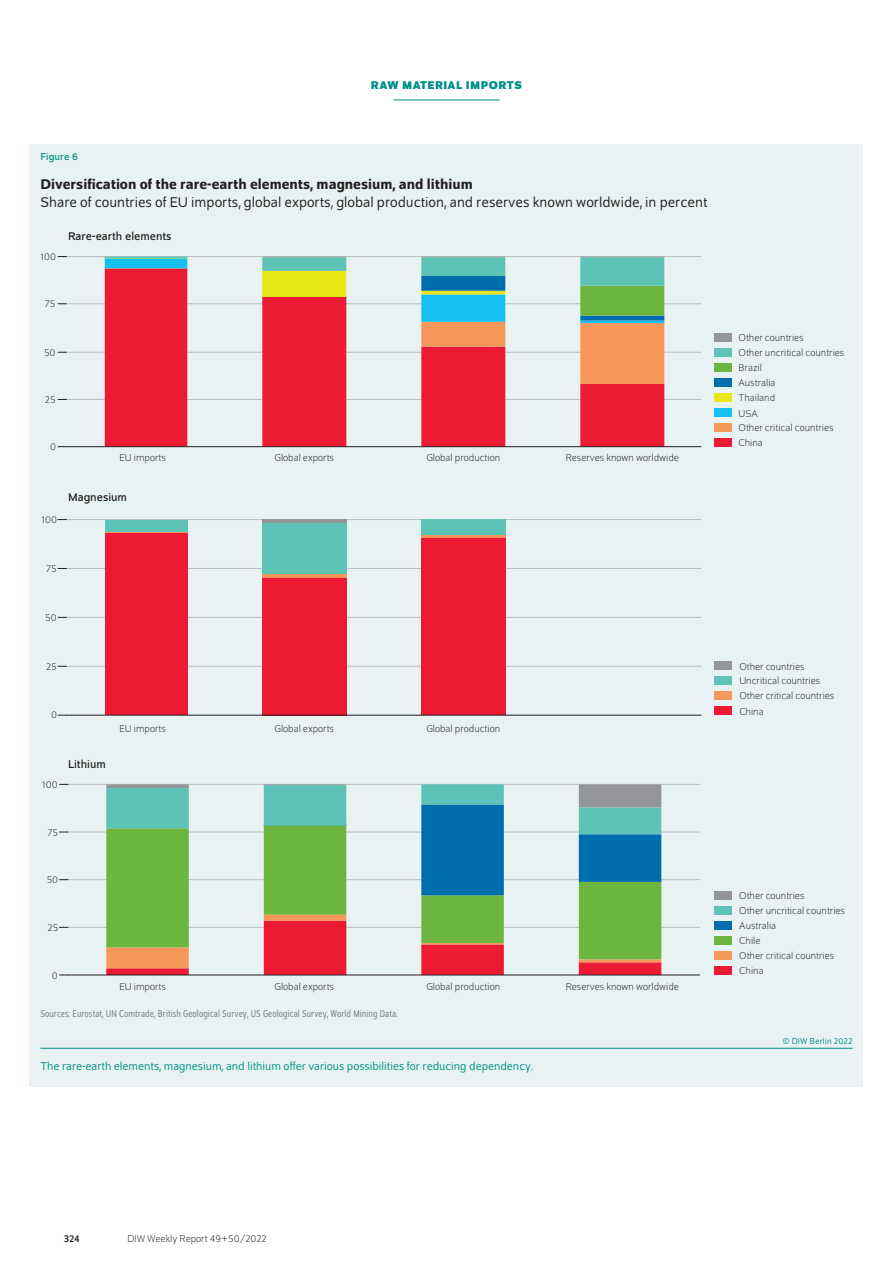
<style>
.page{position:relative;width:893px;height:1263px;background:#fff}
.page>*{position:absolute;margin:0;border:0;box-sizing:border-box;transform-origin:0 0}
.t1{font:15px "Schumpeter Blond";color:#231f20}
.t2{font:500 15px "Schumpeter";color:#231f20}
.t3{font:12px "Schumpeter Blond";color:#009188}
.t4{font:12px "Schumpeter";color:#231f20}
.t5{font:700 12px "Schumpeter";color:#009188}
.t6{font:300 10.5px/15px "Schumpeter";color:#231f20}
.t7{font:semi-condensed 10.5px "Schumpeter Blond";letter-spacing:.01em;color:#808285}
.t8{font:10.5px "Schumpeter";letter-spacing:.01em;color:#009188}
.t9{font:10.5px "Schumpeter";color:#231f20}
.t10{font:9px "Schumpeter Blond";letter-spacing:.01em;color:#009188}
</style>
<div class="page">
<hr style="left:393px;top:100px;width:107px;height:1px;background:#009188">
<div style="left:30px;top:144px;width:833px;height:943px;background:#e9f2f2"></div>
<hr style="left:67px;top:399px;width:634px;height:1px;background:#bcbdc0">
<hr style="left:67px;top:352px;width:634px;height:1px;background:#bcbdc0">
<hr style="left:67px;top:303px;width:634px;height:1px;background:#bcbdc0">
<hr style="left:67px;top:256px;width:634px;height:1px;background:#bcbdc0">
<svg style="left:105px;top:384px;width:559px;height:62px;fill:#ed1a33"></svg>
<svg style="left:105px;top:323px;width:559px;height:61px"></svg>
<svg style="left:105px;top:257px;width:559px;height:66px"></svg>
<hr style="left:580px;top:257px;width:84px;height:1px;background:#939598">
<hr style="left:421px;top:257px;width:84px;height:1px;background:#939598">
<hr style="left:262px;top:257px;width:84px;height:1px;background:#939598">
<div style="left:715px;top:333px;width:17px;height:9px;background:#939598"></div>
<div style="left:715px;top:348px;width:17px;height:9px;background:#5cc3b6"></div>
<div style="left:715px;top:363px;width:17px;height:9px;background:#6cb640"></div>
<div style="left:715px;top:378px;width:17px;height:9px;background:#006dad"></div>
<div style="left:715px;top:393px;width:17px;height:9px;background:#e8e613"></div>
<div style="left:715px;top:408px;width:17px;height:9px;background:#15c0f2"></div>
<div style="left:715px;top:423px;width:17px;height:9px;background:#f7975a"></div>
<div style="left:715px;top:438px;width:17px;height:9px;background:#ed1a33"></div>
<hr style="left:67px;top:666px;width:634px;height:1px;background:#bcbdc0">
<hr style="left:67px;top:617px;width:634px;height:1px;background:#bcbdc0">
<hr style="left:67px;top:568px;width:634px;height:1px;background:#bcbdc0">
<hr style="left:67px;top:519px;width:634px;height:1px;background:#bcbdc0">
<div style="left:262px;top:578px;width:84px;height:137px;background:#ed1a33"></div>
<hr style="left:262px;top:574px;width:84px;height:4px;background:#f7975a">
<div style="left:262px;top:523px;width:84px;height:51px;background:#5cc3b6"></div>
<hr style="left:262px;top:519px;width:84px;height:4px;background:#939598">
<div style="left:715px;top:662px;width:17px;height:8px;background:#939598"></div>
<div style="left:715px;top:677px;width:17px;height:8px;background:#5cc3b6"></div>
<div style="left:715px;top:692px;width:17px;height:8px;background:#f7975a"></div>
<div style="left:715px;top:707px;width:17px;height:8px;background:#ed1a33"></div>
<div style="left:105px;top:533px;width:82px;height:182px;background:#ed1a33"></div>
<hr style="left:105px;top:531px;width:82px;height:2px;background:#f7975a">
<div style="left:105px;top:519px;width:82px;height:12px;background:#5cc3b6"></div>
<div style="left:421px;top:538px;width:84px;height:177px;background:#ed1a33"></div>
<hr style="left:421px;top:535px;width:84px;height:3px;background:#f7975a">
<div style="left:421px;top:519px;width:84px;height:16px;background:#5cc3b6"></div>
<hr style="left:68px;top:927px;width:632px;height:1px;background:#bcbdc0">
<hr style="left:68px;top:879px;width:632px;height:1px;background:#bcbdc0">
<hr style="left:68px;top:832px;width:632px;height:1px;background:#bcbdc0">
<hr style="left:68px;top:784px;width:632px;height:1px;background:#bcbdc0">
<svg style="left:106px;top:959px;width:555px;height:16px"></svg>
<svg style="left:106px;top:895px;width:555px;height:64px"></svg>
<svg style="left:106px;top:784px;width:555px;height:111px"></svg>
<div style="left:715px;top:891px;width:17px;height:9px;background:#939598"></div>
<div style="left:715px;top:906px;width:17px;height:9px;background:#5cc3b6"></div>
<div style="left:715px;top:921px;width:17px;height:9px;background:#006dad"></div>
<div style="left:715px;top:936px;width:17px;height:9px;background:#6cb640"></div>
<div style="left:715px;top:951px;width:17px;height:9px;background:#f7975a"></div>
<div style="left:715px;top:966px;width:17px;height:9px;background:#ed1a33"></div>
<hr style="left:67px;top:446px;width:634px;height:1px;background:#231f20">
<hr style="left:67px;top:715px;width:634px;height:1px;background:#231f20">
<hr style="left:68px;top:975px;width:632px;height:1px;background:#231f20">
<hr style="left:40px;top:1048px;width:813px;height:1px;background:#009188">
<p class="t5" style="left:371px;top:79px;width:10px">RAW</p>
<p class="t5" style="left:402px;top:79px;width:9px">MATERIAL</p>
<p class="t5" style="left:466px;top:79px;width:9px">IMPORTS</p>
<p class="t8" style="left:40px;top:151px;width:39px">Figure 6</p>
<h1 class="t2" style="left:40px;top:176px;width:434px">Diversification of the rare-earth elements, magnesium, and lithium</h1>
<h1 class="t1" style="left:40px;top:194px;width:668px">Share of countries of EU imports, global exports, global production, and reserves known worldwide, in percent</h1>
<p class="t6" style="left:40px;top:249px;width:17px">100</p>
<p class="t4" style="left:68px;top:230px;width:105px">Rare-earth elements</p>
<p class="t6" style="left:45px;top:296px;width:12px">75</p>
<p class="t6" style="left:44px;top:345px;width:13px">50</p>
<p class="t6" style="left:45px;top:393px;width:12px">25</p>
<p class="t6" style="left:50px;top:439px;width:7px">0</p>
<p class="t6" style="left:42px;top:512px;width:17px">100</p>
<p class="t6" style="left:119px;top:451px;width:48px">EU imports</p>
<p class="t6" style="left:275px;top:451px;width:61px">Global exports</p>
<p class="t6" style="left:426px;top:451px;width:75px">Global production</p>
<p class="t6" style="left:566px;top:451px;width:115px">Reserves known worldwide</p>
<p class="t4" style="left:68px;top:491px;width:60px">Magnesium</p>
<p class="t6" style="left:46px;top:562px;width:12px">75</p>
<p class="t6" style="left:45px;top:610px;width:13px">50</p>
<p class="t6" style="left:46px;top:659px;width:12px">25</p>
<p class="t6" style="left:51px;top:708px;width:7px">0</p>
<p class="t6" style="left:42px;top:777px;width:17px">100</p>
<p class="t4" style="left:68px;top:758px;width:39px">Lithium</p>
<p class="t6" style="left:119px;top:721px;width:48px">EU imports</p>
<p class="t6" style="left:275px;top:721px;width:61px">Global exports</p>
<p class="t6" style="left:426px;top:721px;width:75px">Global production</p>
<p class="t6" style="left:48px;top:825px;width:12px">75</p>
<p class="t6" style="left:47px;top:873px;width:13px">50</p>
<p class="t6" style="left:48px;top:921px;width:12px">25</p>
<p class="t6" style="left:52px;top:968px;width:7px">0</p>
<p class="t6" style="left:119px;top:979px;width:48px">EU imports</p>
<p class="t6" style="left:275px;top:979px;width:61px">Global exports</p>
<p class="t6" style="left:426px;top:979px;width:75px">Global production</p>
<p class="t6" style="left:566px;top:979px;width:115px">Reserves known worldwide</p>
<p class="t7" style="left:40px;top:1009px;width:359px">Sources: Eurostat, UN Comtrade, British Geological Survey, US Geological Survey, World Mining Data.</p>
<p class="t3" style="left:40px;top:1060px;width:494px">The rare-earth elements, magnesium, and lithium offer various possibilities for reducing dependency.</p>
<p class="t6" style="left:738px;top:331px;width:107px">Other countries<br>Other uncritical countries<br>Brazil<br>Australia<br>Thailand<br>USA<br>Other critical countries<br>China</p>
<p class="t6" style="left:739px;top:659px;width:97px">Other countries<br>Uncritical countries<br>Other critical countries<br>China</p>
<p class="t6" style="left:739px;top:889px;width:107px">Other countries<br>Other uncritical countries<br>Australia<br>Chile<br>Other critical countries</p>
<p class="t6" style="left:739px;top:964px;width:26px">China</p>
<p class="t10" style="left:782px;top:1036px;width:72px">© DIW Berlin 2022</p>
<p class="t9" style="left:64px;top:1233px;width:17px">324</p>
<p class="t6" style="left:128px;top:1231px;width:141px">DIW Weekly Report 49+50/2022</p>
</div>
